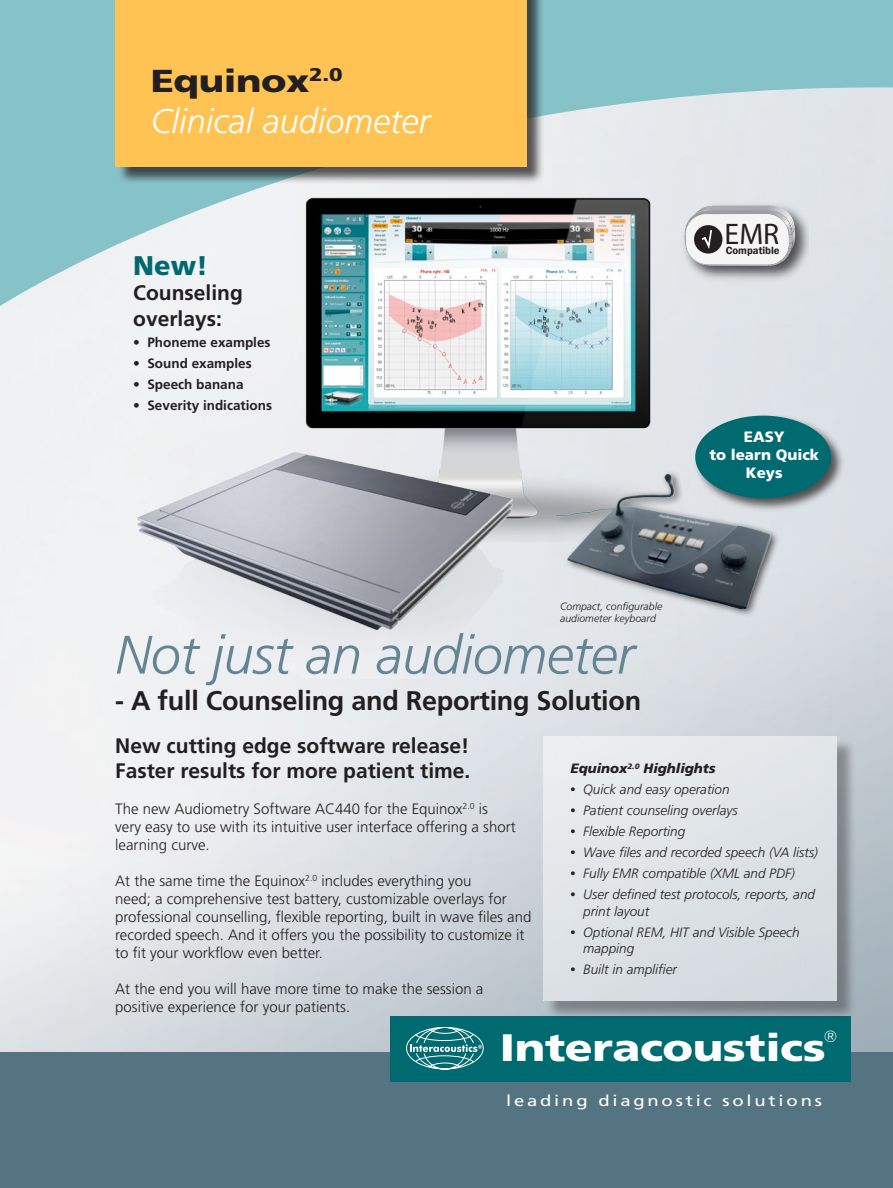
<style>
.page{position:relative;width:893px;height:1188px;background:#fff}
.page>*{position:absolute;margin:0;border:0;box-sizing:border-box;transform-origin:0 0}
.t1{font:italic 300 54px "Frutiger LT";letter-spacing:-.01em;color:#638594}
.t2{font:900 38.25px "Frutiger LT";letter-spacing:-.01em;color:#fff;scale:1.2 1}
.t3{font:italic 300 34.2px "Frutiger LT";color:#fff}
.t4{font:900 31.8px "Frutiger LT";letter-spacing:-.01em;color:#231f20;scale:1.2 1}
.t5{font:29.85px "Myriad Pro";color:#231f20}
.t6{font:700 27px "Frutiger LT";letter-spacing:-.01em;color:#231f20}
.t7{font:900 27px "Frutiger LT";color:#00686f}
.t8{font:700 21px/25.2px "Frutiger LT";color:#231f20}
.t9{font:300 16.2px "Futura BT";color:#fff}
.t10{font:15.45px "Frutiger LT";letter-spacing:.15em;color:#fff;scale:1.2 1}
.t11{font:300 15px/18px "Frutiger LT";color:#231f20}
.t12{font:900 15px "Frutiger LT";color:#fff}
.t13{font:13.65px "Frutiger LT";color:#fff}
.t14{font:italic 300 13.5px/16.2px "Frutiger LT";color:#231f20}
.t15{font:700 13.5px "Frutiger LT";color:#231f20}
.t16{font:italic 900 13.5px "Frutiger LT";color:#231f20}
.t17{font:600 10.8px "Franklin Gothic";color:#231f20}
.t18{font:italic 300 10.5px/12px "Frutiger LT";color:#231f20}
.s1{font-family:"Myriad Pro";font-weight:400;font-style:normal;font-size:18px}
</style>
<div class="page">
<img style="left:0;top:306px;width:893px;height:746px">
<svg style="left:0;top:0;width:893px;height:306px;background:#b3d4d8"></svg>
<div style="left:117px;top:0;width:428px;height:185px;background:#231f20;opacity:.75"></div>
<div style="left:115px;top:0;width:411px;height:166px;background:#fec352"></div>
<div style="left:0;top:1052px;width:893px;height:136px;background:#557482"></div>
<div style="left:390px;top:1016px;width:460px;height:65px;background:#006a71"></div>
<svg style="left:406px;top:1027px;width:78px;height:42px"></svg>
<div style="left:545px;top:739px;width:311px;height:281px;background:#231f20;opacity:.75"></div>
<div style="left:543px;top:736px;width:294px;height:265px;background:#dfe3e7"></div>
<div style="left:693px;top:413px;width:152px;height:99px;background:#231f20;opacity:.75"></div>
<div style="left:695px;top:416px;width:136px;height:82px;background:#006a71;border-radius:50%"></div>
<img style="left:268px;top:178px;width:448px;height:393px">
<img style="left:114px;top:420px;width:422px;height:259px">
<div style="left:553px;top:470px;width:227px;height:173px;background:#231f20;opacity:.75"></div>
<img style="left:556px;top:471px;width:216px;height:169px">
<img style="left:696px;top:286px;width:2px;height:29px">
<img style="left:696px;top:198px;width:113px;height:88px">
<svg style="left:696px;top:205px;width:99px;height:61px"></svg>
<img style="left:680px;top:193px;width:16px;height:122px">
<p class="t4" style="left:151px;top:62px;width:161px">Equinox<sup>2.0</sup></p>
<p class="t3" style="left:151px;top:102px;width:281px">Clinical audiometer</p>
<p class="t7" style="left:133px;top:249px;width:76px">New!</p>
<p class="t8" style="left:133px;top:281px;width:111px">Counseling overlays:</p>
<p class="t15" style="left:133px;top:334px;width:139px">• Phoneme examples</p>
<p class="t15" style="left:133px;top:355px;width:120px">• Sound examples</p>
<p class="t15" style="left:133px;top:376px;width:112px">• Speech banana</p>
<p class="t15" style="left:133px;top:397px;width:140px">• Severity indications</p>
<p class="t5" style="left:702px;top:216px;width:79px">√ EMR</p>
<p class="t17" style="left:726px;top:244px;width:55px">Compatible</p>
<p class="t12" style="left:744px;top:428px;width:42px">EASY</p>
<p class="t12" style="left:709px;top:446px;width:111px">to learn Quick</p>
<p class="t12" style="left:746px;top:464px;width:38px">Keys</p>
<p class="t18" style="left:560px;top:600px;width:104px">Compact, configurable audiometer keyboard</p>
<p class="t1" style="left:115px;top:624px;width:521px">Not just an audiometer</p>
<p class="t6" style="left:115px;top:684px;width:527px">- A full Counseling and Reporting Solution</p>
<p class="t8" style="left:115px;top:733px;width:357px">New cutting edge software release!<br>Faster results for more patient time.</p>
<p class="t11" style="left:115px;top:800px;width:402px">The new Audiometry Software AC440 for the Equinox<sup>2.0</sup> is very easy to use with its intuitive user interface offering a short learning curve.</p>
<p class="t11" style="left:115px;top:872px;width:418px">At the same time the Equinox<sup>2.0</sup> includes everything you<br>need; a comprehensive test battery, customizable overlays for professional counselling, flexible reporting, built in wave files and recorded speech. And it offers you the possibility to customize it to fit your workflow even better.</p>
<p class="t11" style="left:115px;top:980px;width:370px">At the end you will have more time to make the session a positive experience for your patients.</p>
<p class="t16" style="left:570px;top:761px;width:147px">Equinox<sup>2.0</sup> Highlights</p>
<p class="t14" style="left:570px;top:782px;width:161px"><span class="s1">•</span> Quick and easy operation</p>
<p class="t14" style="left:570px;top:803px;width:169px"><span class="s1">•</span> Patient counseling overlays</p>
<p class="t14" style="left:570px;top:824px;width:116px"><span class="s1">•</span> Flexible Reporting</p>
<p class="t14" style="left:570px;top:845px;width:249px"><span class="s1">•</span> Wave files and recorded speech (VA lists)</p>
<p class="t14" style="left:570px;top:866px;width:226px"><span class="s1">•</span> Fully EMR compatible (XML and PDF)</p>
<p class="t14" style="left:583px;top:887px;width:233px;text-indent:-13px"><span class="s1">•</span> User defined test protocols, reports, and print layout</p>
<p class="t14" style="left:583px;top:924px;width:218px;text-indent:-13px"><span class="s1">•</span> Optional REM, HIT and Visible Speech mapping</p>
<p class="t14" style="left:570px;top:961px;width:108px"><span class="s1">•</span> Built in amplifier</p>
<p class="t2" style="left:500px;top:1025px;width:273px">Interacoustics</p>
<p class="t9" style="left:824px;top:1027px;width:15px">®</p>
<p class="t13" style="left:811px;top:1047px;width:12px">®</p>
<p class="t10" style="left:506px;top:1091px;width:265px">leading diagnostic solutions</p>
</div>
